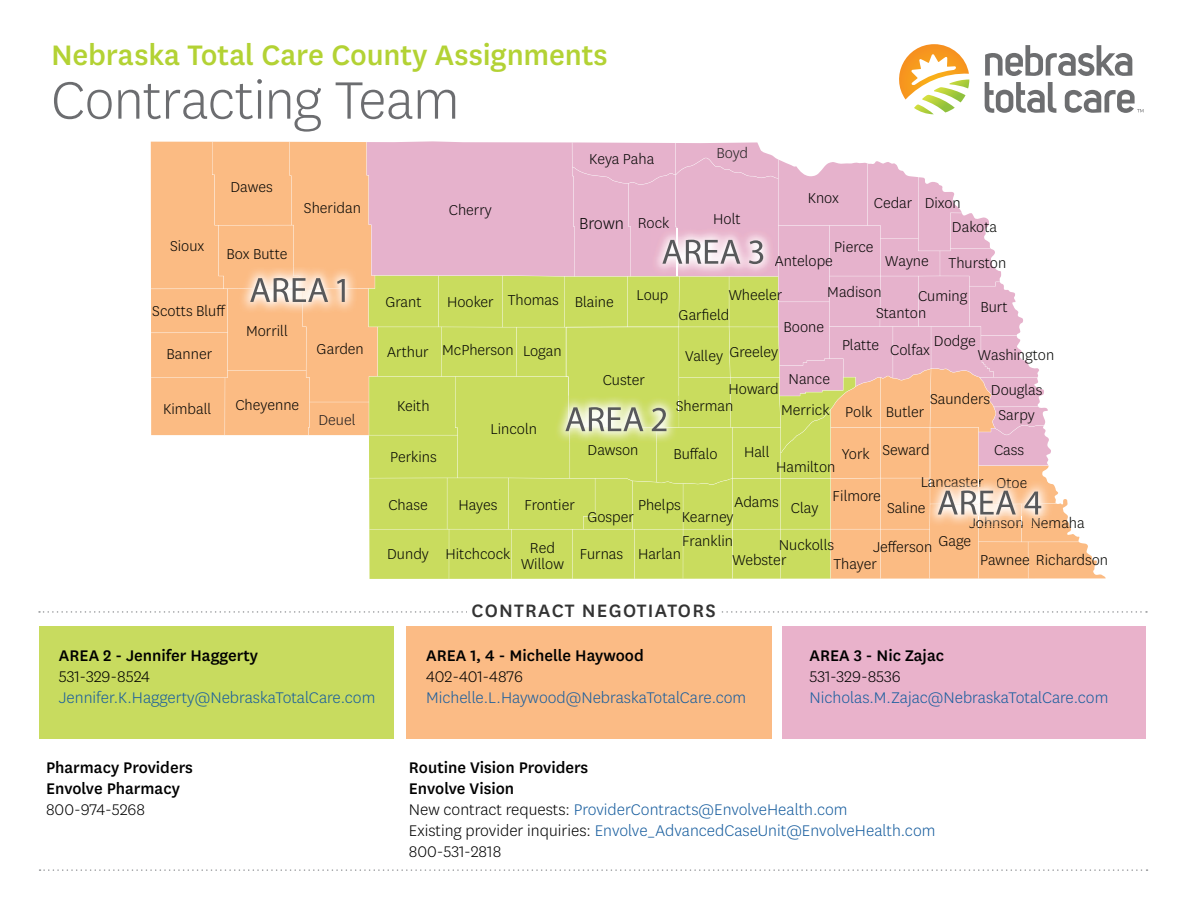
<style>
.page{position:relative;width:1188px;height:918px;background:#fff}
.page>*{position:absolute;margin:0;border:0;box-sizing:border-box;transform-origin:0 0}
.t1{font:300 61.5px "Centene Sans";letter-spacing:-.015em;color:#6c6d70}
.t2{font:500 33px "Centene Sans";letter-spacing:-.005em;color:#b3d234}
.t3{font:500 21px "Centene Sans";letter-spacing:.06em;color:#333}
.t4{font:300 18.6px "Centene Sans";color:#040503}
.t5{font:300 18px "Centene Sans";color:#175d9e}
.t6{font:500 18px "Centene Sans";color:#000}
.t7{font:300 18px "Centene Sans";color:#000}
.t8{font:300 16.8px/16.8px "Centene Sans";color:#040503}
.t9{font:300 16.8px "Centene Sans";color:#211d1e}
.t10{font:300 16.8px "Centene Sans";color:#252323}
.s1{font-size:16.8px}
.s2{color:#060605}
.s3{color:#060705}
.s4{color:#050605}
.s5{color:#565757}
.s6{color:#454646}
.s7{color:#9e9e9e}
.s8{color:#525353}
.s9{color:#2a2b2b}
.s10{color:#323333}
.s11{color:#272828}
.s12{color:#050504}
.s13{color:#000}
</style>
<div class="page">
<svg style="left:39px;top:611px;width:1108px;height:2px"></svg>
<div style="left:467px;top:603px;width:252px;height:17px;background:#fff"></div>
<div style="left:39px;top:626px;width:355px;height:113px;background:#c8db5f"></div>
<div style="left:407px;top:626px;width:365px;height:113px;background:#fbbb85"></div>
<div style="left:783px;top:626px;width:363px;height:113px;background:#e9b2cb"></div>
<svg style="left:899px;top:44px;width:70px;height:70px"></svg>
<svg style="left:985px;top:45px;width:158px;height:68px"></svg>
<svg style="left:151px;top:141px;width:955px;height:438px"></svg>
<svg style="left:40px;top:869px;width:1108px;height:2px"></svg>
<p class="t2" style="left:51px;top:33px;width:558px">Nebraska Total Care County Assignments</p>
<p class="t1" style="left:51px;top:62px;width:410px">Contracting Team</p>
<p class="t8" style="left:170px;top:237px;width:36px">Sioux</p>
<p class="t8" style="left:231px;top:178px;width:44px">Dawes</p>
<p class="t8" style="left:227px;top:245px;width:62px">Box Butte</p>
<p class="t8" style="left:304px;top:199px;width:58px">Sheridan</p>
<p class="t8" style="left:152px;top:302px;width:75px">Scotts Bluff</p>
<p class="t8" style="left:167px;top:345px;width:47px">Banner</p>
<p class="t8" style="left:246px;top:322px;width:43px">Morrill</p>
<p class="t8" style="left:317px;top:340px;width:49px">Garden</p>
<p class="t8" style="left:163px;top:400px;width:50px">Kimball</p>
<p class="t8" style="left:235px;top:396px;width:65px">Cheyenne</p>
<p class="t9" style="left:319px;top:410px;width:38px">Deuel</p>
<p class="t8" style="left:449px;top:201px;width:45px">Cherry</p>
<p class="t8" style="left:385px;top:293px;width:38px">Grant</p>
<p class="t8" style="left:447px;top:292px;width:113px">Hooker Thomas</p>
<p class="t8" style="left:442px;top:341px;width:121px">McPherson Logan</p>
<p class="t8" style="left:387px;top:343px;width:43px">Arthur</p>
<p class="t8" style="left:397px;top:397px;width:34px">Keith</p>
<p class="t8" style="left:490px;top:420px;width:48px">Lincoln</p>
<p class="t8" style="left:589px;top:150px;width:66px">Keya Paha</p>
<p class="t10" style="left:716px;top:142px;width:33px">Boyd</p>
<p class="t4" style="left:579px;top:212px;width:92px">Brown <span class="s1">Rock</span></p>
<p class="t8" style="left:575px;top:293px;width:41px">Blaine</p>
<p class="t8" style="left:636px;top:286px;width:34px">Loup</p>
<p class="t8" style="left:713px;top:210px;width:29px">Holt</p>
<p class="t8" style="left:808px;top:189px;width:33px">Knox</p>
<p class="t8" style="left:874px;top:194px;width:88px">Cedar Dixon</p>
<p class="t8" style="left:952px;top:218px;width:47px">Dakota</p>
<p class="t8" style="left:834px;top:238px;width:41px">Pierce</p>
<p class="t8" style="left:729px;top:243px;width:106px;line-height:34px;text-indent:46px">Antelope<br>Wheeler</p>
<p class="t8" style="left:918px;top:242px;width:51px;line-height:35.5px;text-indent:-33px">Wayne<br>Cuming</p>
<p class="t8" style="left:876px;top:304px;width:52px">Stanton</p>
<p class="t8" style="left:949px;top:254px;width:59px">Thurston</p>
<p class="t8" style="left:827px;top:283px;width:56px">Madison</p>
<p class="t8" style="left:980px;top:298px;width:29px">Burt</p>
<p class="t8" style="left:679px;top:306px;width:52px">Garfield</p>
<p class="t8" style="left:784px;top:318px;width:42px">Boone</p>
<p class="t8" style="left:603px;top:371px;width:44px">Custer</p>
<p class="t8" style="left:842px;top:339px;width:90px">Platte Colfax</p>
<p class="t8" style="left:934px;top:332px;width:43px">Dodge</p>
<p class="t8" style="left:930px;top:390px;width:61px">Saunders</p>
<p class="t8" style="left:781px;top:403px;width:145px">Merrick Polk Butler</p>
<p class="t8" style="left:685px;top:343px;width:94px">Valley Greeley</p>
<p class="t8" style="left:676px;top:397px;width:59px">Sherman</p>
<p class="t8" style="left:978px;top:346px;width:78px">Washington</p>
<p class="t8" style="left:789px;top:370px;width:43px">Nance</p>
<p class="t8" style="left:728px;top:380px;width:52px">Howard</p>
<p class="t8" style="left:991px;top:381px;width:53px">Douglas</p>
<p class="t8" style="left:999px;top:405px;width:38px">Sarpy</p>
<p class="t8" style="left:744px;top:443px;width:27px">Hall</p>
<p class="t8" style="left:842px;top:441px;width:89px">York Seward</p>
<p class="t8" style="left:776px;top:458px;width:61px">Hamilton</p>
<p class="t8" style="left:887px;top:499px;width:40px">Saline</p>
<p class="t8" style="left:994px;top:441px;width:32px">Cass</p>
<p class="t8" style="left:588px;top:441px;width:52px">Dawson</p>
<p class="t8" style="left:673px;top:445px;width:46px">Buffalo</p>
<p class="t8" style="left:390px;top:448px;width:48px">Perkins</p>
<p class="t8" style="left:921px;top:473px;width:108px">Lanca<span class="s2">ste</span><span class="s3">r</span> <span class="s2">Ot</span><span class="s4">oe</span></p>
<p class="t8" style="left:833px;top:487px;width:50px">Filmore</p>
<p class="t8" style="left:734px;top:493px;width:46px">Adams</p>
<p class="t8" style="left:388px;top:496px;width:41px">Chase</p>
<p class="t8" style="left:638px;top:496px;width:44px">Phelps</p>
<p class="t8" style="left:458px;top:496px;width:41px">Hayes</p>
<p class="t8" style="left:525px;top:496px;width:52px">Frontier</p>
<p class="t8" style="left:521px;top:539px;width:44px;text-align:center">Red<br>Willow</p>
<p class="t8" style="left:580px;top:545px;width:103px">Furnas Harlan</p>
<p class="t8" style="left:791px;top:499px;width:29px">Clay</p>
<p class="t8" style="left:587px;top:508px;width:48px">Gosper</p>
<p class="t8" style="left:682px;top:508px;width:53px">Kearney</p>
<p class="t8" style="left:969px;top:514px;width:117px"><span class="s5">J</span><span class="s6">o</span><span class="s7">h</span><span class="s8">n</span><span class="s9">so</span><span class="s3">n</span> <span class="s10">N</span><span class="s11">e</span><span class="s12">m</span>aha</p>
<p class="t8" style="left:732px;top:531px;width:56px;line-height:19px;text-indent:-50px">Franklin<br>Webster</p>
<p class="t8" style="left:938px;top:532px;width:34px">Gage</p>
<p class="t8" style="left:833px;top:535px;width:45px;line-height:19.5px;text-indent:-55px">Nuckolls<br>Thayer</p>
<p class="t8" style="left:873px;top:538px;width:61px">Jefferson</p>
<p class="t8" style="left:387px;top:545px;width:125px">Dundy Hitchcock</p>
<p class="t8" style="left:980px;top:551px;width:130px">Pawnee Richardson</p>
<p class="t6" style="left:59px;top:643px;width:200px">AREA 2 - Jennifer Haggerty</p>
<p class="t7" style="left:59px;top:665px;width:93px">531-329-8524</p>
<p class="t5" style="left:59px;top:686px;width:318px">Jennifer.K.Haggerty@NebraskaTotalCare.com</p>
<p class="t6" style="left:46px;top:755px;width:148px">Pharmacy Providers</p>
<p class="t6" style="left:46px;top:776px;width:135px">Envolve Pharmacy</p>
<p class="t7" style="left:46px;top:798px;width:101px">800-974-5268</p>
<p class="t3" style="left:471px;top:597px;width:246px">CONTRACT NEGOTIATORS</p>
<p class="t6" style="left:426px;top:643px;width:219px">AREA 1, 4 - Michelle Haywood</p>
<p class="t7" style="left:426px;top:665px;width:98px">402-401-4876</p>
<p class="t5" style="left:426px;top:686px;width:322px">Michelle.L.Haywood@NebraskaTotalCare.com</p>
<p class="t6" style="left:810px;top:643px;width:136px">AREA 3 - Nic Zajac</p>
<p class="t7" style="left:810px;top:665px;width:93px">531-329-8536</p>
<p class="t5" style="left:810px;top:686px;width:300px">Nicholas.M.Zajac@NebraskaTotalCare.com</p>
<p class="t6" style="left:409px;top:755px;width:181px">Routine Vision Providers</p>
<p class="t6" style="left:409px;top:776px;width:107px">Envolve Vision</p>
<p class="t5" style="left:409px;top:798px;width:440px"><span class="s13">New contract requests:</span> ProviderContracts@EnvolveHealth.com</p>
<p class="t5" style="left:409px;top:819px;width:528px"><span class="s13">Existing provider inquiries:</span> Envolve_AdvancedCaseUnit@EnvolveHealth.com</p>
<p class="t7" style="left:409px;top:840px;width:94px">800-531-2818</p>
</div>
